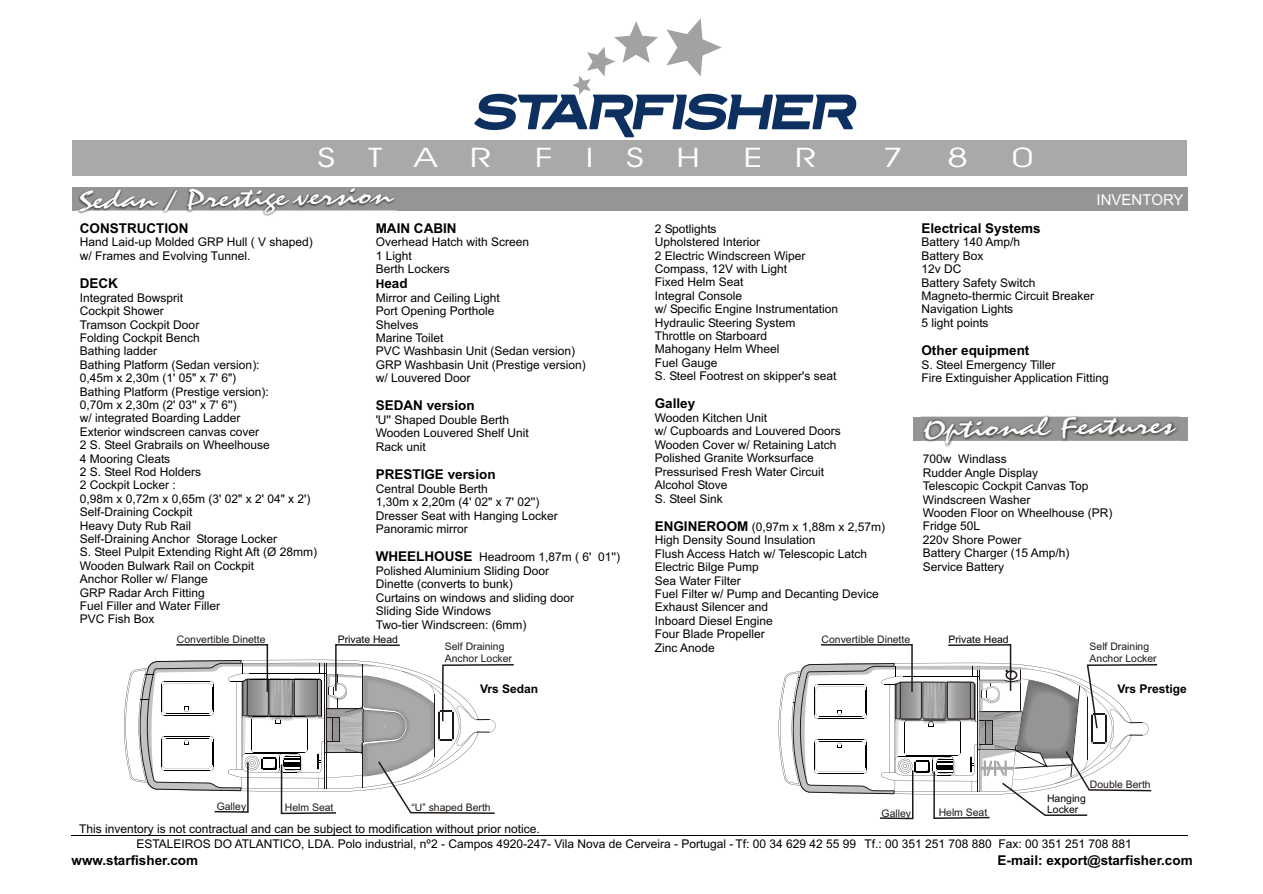
<style>
.page{position:relative;width:1263px;height:894px;background:#fff}
.page>*{position:absolute;margin:0;border:0;box-sizing:border-box;transform-origin:0 0}
.t1{font:27px "Staccato 222 BT";color:#fff;scale:1.42 1}
.t2{font:27px "Staccato 222 BT";color:#fff;scale:1.48 1}
.t3{font:27px "Avant Garde Bk BT";letter-spacing:.845em;color:#fff;scale:1.42 1}
.t4{font:15px "Arial";color:#fff}
.t5{font:700 13.5px "Arial";color:#000}
.t6{font:12px/13.4px "Arial";color:#000}
.t7{font:700 12px "Arial";color:#000}
.t8{font:10.35px/11.7px "Arial";color:#1f1a17}
.t9{font:10.35px "Arial";color:#000}
.s1{font-size:12px}
.s2{font-weight:700;font-size:13.5px}
</style>
<div class="page">
<div style="left:72px;top:140px;width:1115px;height:35px;background:#aba8a8"></div>
<div style="left:72px;top:187px;width:1116px;height:24px;background:#969494"></div>
<img style="left:77px;top:188px;width:320px;height:28px">
<hr style="left:72px;top:835px;width:1116px;height:1px;background:#000">
<div style="left:913px;top:417px;width:275px;height:23px;background:#969494"></div>
<img style="left:922px;top:416px;width:257px;height:31px">
<svg style="left:474px;top:18px;width:383px;height:119px"></svg>
<svg style="left:124px;top:644px;width:390px;height:171px"></svg>
<svg style="left:779px;top:644px;width:379px;height:176px"></svg>
<h1 class="t3" style="left:318px;top:147px;width:124px">STAR</h1>
<h1 class="t3" style="left:535px;top:147px;width:118px">FISH</h1>
<h1 class="t3" style="left:743px;top:147px;width:53px">E R</h1>
<h1 class="t3" style="left:882px;top:147px;width:17px">7</h1>
<h1 class="t3" style="left:947px;top:147px;width:17px">8</h1>
<h1 class="t3" style="left:1012px;top:147px;width:17px">0</h1>
<h1 class="t1" style="left:78px;top:190px;width:223px;rotate:-1deg">Sedan / Prestige version</h1>
<p class="t5" style="left:80px;top:223px;width:110px">CONSTRUCTION</p>
<p class="t6" style="left:80px;top:237px;width:235px">Hand Laid-up Molded GRP Hull ( V shaped) w/ Frames and Evolving Tunnel.</p>
<p class="t5" style="left:80px;top:278px;width:40px">DECK</p>
<p class="t6" style="left:80px;top:292px;width:239px">Integrated Bowsprit<br>Cockpit Shower<br>Tramson Cockpit Door<br>Folding Cockpit Bench<br>Bathing ladder<br>Bathing Platform (Sedan version):<br>0,45m x 2,30m (1' 05" x 7' 6")<br>Bathing Platform (Prestige version):<br>0,70m x 2,30m (2' 03'' x 7' 6'')<br>w/ integrated Boarding Ladder<br>Exterior windscreen canvas cover<br>2 S. Steel Grabrails on Wheelhouse<br>4 Mooring Cleats<br>2 S. Steel Rod Holders<br>2 Cockpit Locker :<br>0,98m x 0,72m x 0,65m (3' 02" x 2' 04" x 2')<br>Self-Draining Cockpit<br>Heavy Duty Rub Rail<br>Self-Draining Anchor Storage Locker<br>S. Steel Pulpit Extending Right Aft (Ø 28mm)<br>Wooden Bulwark Rail on Cockpit<br>Anchor Roller w/ Flange<br>GRP Radar Arch Fitting<br>Fuel Filler and Water Filler<br>PVC Fish Box</p>
<p class="t4" style="left:1097px;top:194px;width:88px">INVENTORY</p>
<p class="t5" style="left:376px;top:223px;width:82px">MAIN CABIN</p>
<p class="t6" style="left:376px;top:237px;width:155px">Overhead Hatch with Screen<br>1 Light<br>Berth Lockers</p>
<p class="t5" style="left:376px;top:278px;width:33px"><span class="s1">H</span>ead</p>
<p class="t6" style="left:376px;top:292px;width:212px">Mirror and Ceiling Light<br>Port Opening Porthole<br>Shelves<br>Marine Toilet<br>PVC Washbasin Unit (Sedan version)<br>GRP Washbasin Unit (Prestige version) w/ Louvered Door</p>
<p class="t5" style="left:376px;top:401px;width:101px">SEDAN version</p>
<p class="t6" style="left:376px;top:414px;width:155px">'U'' Shaped Double Berth<br>Wooden Louvered Shelf Unit<br>Rack unit</p>
<p class="t5" style="left:376px;top:469px;width:122px">PRESTIGE version</p>
<p class="t6" style="left:376px;top:483px;width:184px">Central Double Berth<br>1,30m x 2,20m (4' 02'' x 7' 02'')<br>Dresser Seat with Hanging Locker<br>Panoramic mirror</p>
<p class="t6" style="left:376px;top:551px;width:246px"><span class="s2">WHEELHOUSE</span> Headroom 1,87m ( 6' 01'')<br>Polished Aluminium Sliding Door<br>Dinette (converts to bunk)<br>Curtains on windows and sliding door<br>Sliding Side Windows<br>Two-tier Windscreen: (6mm)</p>
<p class="t5" style="left:921px;top:223px;width:121px">Electrical Systems</p>
<p class="t6" style="left:921px;top:237px;width:174px">Battery 140 Amp/h<br>Battery Box<br>12v DC<br>Battery Safety Switch<br>Magneto-thermic Circuit Breaker<br>Navigation Lights<br>5 light points</p>
<p class="t5" style="left:921px;top:345px;width:110px">Other equipment</p>
<p class="t6" style="left:921px;top:359px;width:189px">S. Steel Emergency Tiller<br>Fire Extinguisher Application Fitting</p>
<p class="t6" style="left:655px;top:223px;width:185px">2 Spotlights<br>Upholstered Interior<br>2 Electric Windscreen Wiper<br>Compass, 12V with Light<br>Fixed Helm Seat<br>Integral Console<br>w/ Specific Engine Instrumentation<br>Hydraulic Steering System<br>Throttle on Starboard<br>Mahogany Helm Wheel<br>Fuel Gauge<br>S. Steel Footrest on skipper's seat</p>
<p class="t5" style="left:655px;top:399px;width:42px">Galley</p>
<p class="t6" style="left:655px;top:412px;width:188px">Wooden Kitchen Unit<br>w/ Cupboards and Louvered Doors<br>Wooden Cover w/ Retaining Latch<br>Polished Granite Worksurface<br>Pressurised Fresh Water Circuit<br>Alcohol Stove<br>S. Steel Sink</p>
<p class="t6" style="left:655px;top:521px;width:232px"><span class="s2">ENGINEROOM</span> (0,97m x 1,88m x 2,57m)<br>High Density Sound Insulation<br>Flush Access Hatch w/ Telescopic Latch<br>Electric Bilge Pump<br>Sea Water Filter<br>Fuel Filter w/ Pump and Decanting Device<br>Exhaust Silencer and<br>Inboard Diesel Engine<br>Four Blade Propeller<br>Zinc Anode</p>
<h1 class="t2" style="left:923px;top:418px;width:172px;rotate:-1deg">Optional Features</h1>
<p class="t6" style="left:923px;top:454px;width:191px">700w Windlass<br>Rudder Angle Display<br>Telescopic Cockpit Canvas Top<br>Windscreen Washer<br>Wooden Floor on Wheelhouse (PR)<br>Fridge 50L<br>220v Shore Power<br>Battery Charger (15 Amp/h)<br>Service Battery</p>
<p class="t9" style="left:338px;top:635px;width:62px">Private Head</p>
<p class="t9" style="left:949px;top:635px;width:62px">Private Head</p>
<p class="t8" style="left:177px;top:635px;width:90px">Convertible Dinette</p>
<p class="t8" style="left:822px;top:635px;width:90px">Convertible Dinette</p>
<p class="t8" style="left:445px;top:642px;width:69px">Self Draining<br>Anchor Locker</p>
<p class="t8" style="left:1090px;top:642px;width:69px">Self Draining<br>Anchor Locker</p>
<p class="t7" style="left:480px;top:684px;width:60px">Vrs Sedan</p>
<p class="t7" style="left:1118px;top:684px;width:71px">Vrs Prestige</p>
<p class="t8" style="left:217px;top:802px;width:31px">Galley</p>
<p class="t8" style="left:285px;top:803px;width:50px">Helm Seat</p>
<p class="t8" style="left:411px;top:802px;width:81px">“U” shaped Berth</p>
<p class="t8" style="left:1090px;top:780px;width:62px">Double Berth</p>
<p class="t9" style="left:1047px;top:794px;width:40px">Hanging</p>
<p class="t8" style="left:882px;top:808px;width:31px">Galley</p>
<p class="t9" style="left:1047px;top:806px;width:33px">Locker</p>
<p class="t8" style="left:939px;top:807px;width:50px">Helm Seat</p>
<p class="t6" style="left:136px;top:822px;width:997px;line-height:15.1px;text-indent:-57px">This inventory is not contractual and can be subject to modification without prior notice.<br>ESTALEIROS DO ATLANTICO, LDA. Polo industrial, nº2 - Campos 4920-247- Vila Nova de Cerveira - Portugal - Tf: 00 34 629 42 55 99 Tf.: 00 351 251 708 880 Fax: 00 351 251 708 881</p>
<p class="t5" style="left:72px;top:855px;width:128px">www.starfisher.com</p>
<p class="t5" style="left:998px;top:855px;width:197px">E-mail: export@starfisher.com</p>
</div>
